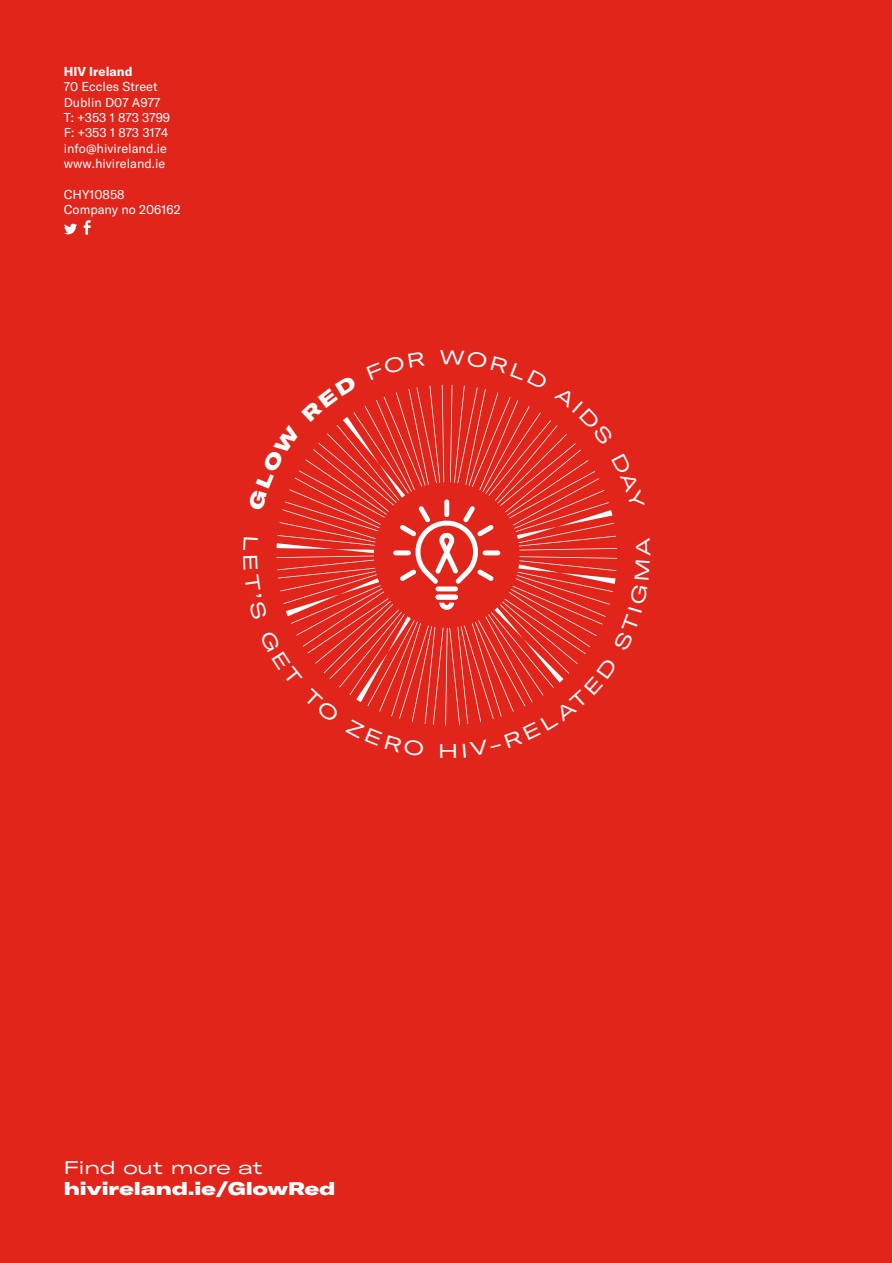
<style>
.page{position:relative;width:893px;height:1263px;background:#e1251b}
.page>*{position:absolute;margin:0;border:0;box-sizing:border-box;transform-origin:0 0}
.t1{font:expanded 19.65px "GT America";color:#fff}
.t2{font:900 expanded 18px "GT America";color:#fff}
.t3{font:expanded 18px "GT America";color:#fff}
.t4{font:12.75px/15.3px "GT America";color:#fff}
.t5{font:700 12.75px "GT America";color:#fff}
</style>
<div class="page">
<svg style="left:64px;top:224px;width:13px;height:10px"></svg>
<svg style="left:84px;top:220px;width:7px;height:15px"></svg>
<div style="left:276px;top:385px;width:341px;height:340px;border:97px dashed #fff;border-radius:50%"></div>
<svg style="left:396px;top:502px;width:102px;height:86px"></svg>
<div style="left:438px;top:586px;width:17px;height:5px;background:#fff"></div>
<div style="left:438px;top:595px;width:17px;height:5px;background:#fff"></div>
<svg style="left:439px;top:603px;width:15px;height:7px"></svg>
<svg style="left:892px;top:0;width:1px;height:1263px"></svg>
<svg style="left:282px;top:411px;width:75px;height:100px"></svg>
<svg style="left:440px;top:384px;width:46px;height:6px"></svg>
<svg style="left:554px;top:423px;width:23px;height:23px"></svg>
<svg style="left:294px;top:630px;width:46px;height:58px"></svg>
<svg style="left:403px;top:719px;width:21px;height:4px"></svg>
<svg style="left:463px;top:657px;width:120px;height:67px"></svg>
<svg style="left:613px;top:537px;width:4px;height:52px"></svg>
<p class="t5" style="left:64px;top:64px;width:70px">HIV Ireland</p>
<p class="t4" style="left:64px;top:79px;width:108px">70 Eccles Street<br>Dublin D07 A977<br>T: +353 1 873 3799<br>F: +353 1 873 3174 info@hivireland.ie www.hivireland.ie</p>
<p class="t4" style="left:64px;top:186px;width:118px">CHY10858<br>Company no 206162</p>
<h1 class="t1" style="left:438px;top:739px;width:22px">H</h1>
<h2 class="t3" style="left:64px;top:1156px;width:200px">Find out more at</h2>
<h2 class="t2" style="left:64px;top:1177px;width:273px">hivireland.ie/GlowRed</h2>
</div>
